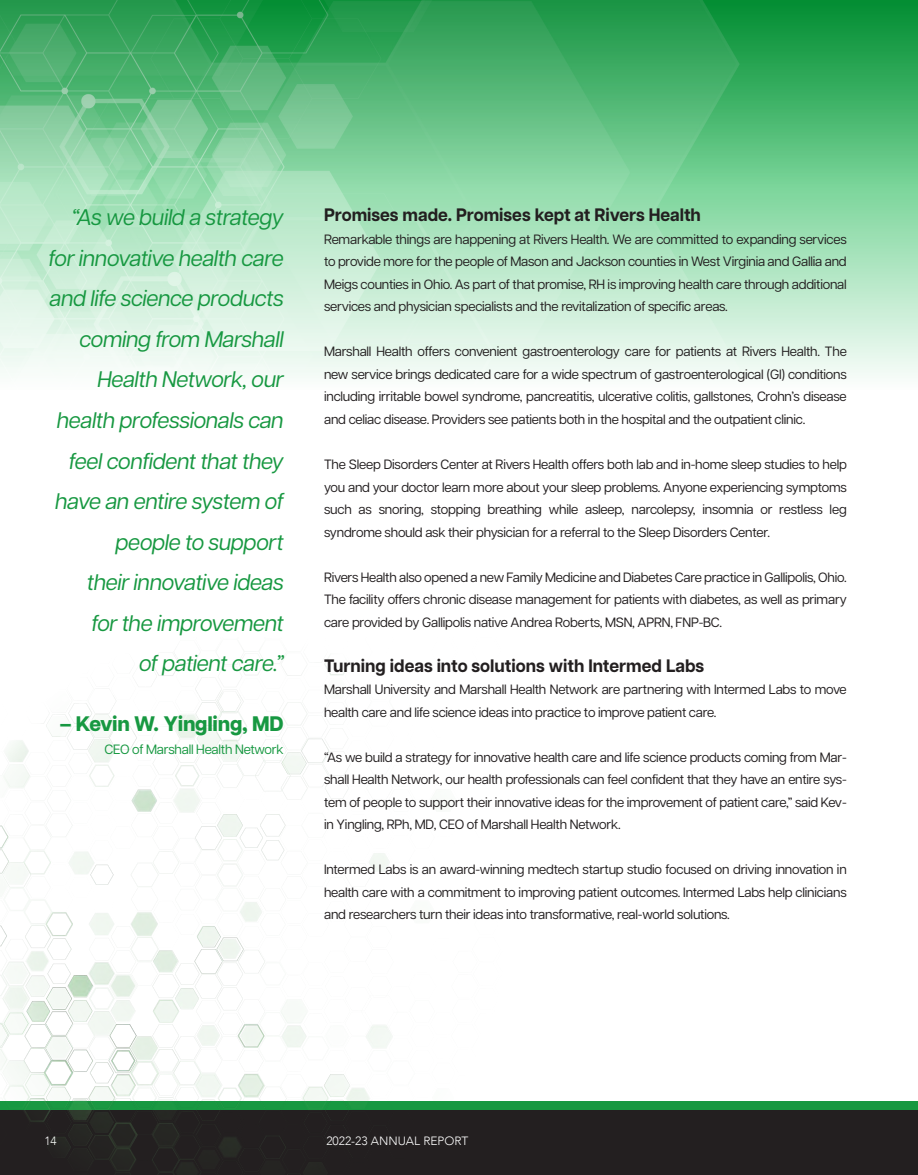
<style>
.page{position:relative;width:918px;height:1175px;background:#fff}
.page>*{position:absolute;margin:0;border:0;box-sizing:border-box;transform-origin:0 0}
.t1{font:italic 22.5px/40.5px "Articulat CF";letter-spacing:-.015em;color:#179841;text-align:right}
.t2{font:800 21px "Articulat CF";letter-spacing:-.015em;color:#179841}
.t3{font:700 18px "Articulat CF";color:#231f20;scale:.96 1}
.t4{font:13.5px/22.5px "Articulat CF";letter-spacing:-.015em;color:#231f20;text-align:justify}
.t5{font:13.5px "Articulat CF";letter-spacing:-.015em;color:#179841}
.t6{font:300 12px "Avenir";color:#fff}
</style>
<div class="page">
<div style="left:0;top:1110px;width:918px;height:64px;background:#231f20"></div>
<div style="left:0;top:1101px;width:918px;height:9px;background:#179841"></div>
<img style="left:0;top:758px;width:392px;height:416px">
<svg style="left:740px;top:188px;width:178px;height:188px;background:#b7e8c8"></svg>
<img style="left:0;top:188px;width:740px;height:570px">
<svg style="left:0;top:0;width:918px;height:188px;background:#53b775"></svg>
<p class="t1" style="left:48px;top:196px;width:237px">“As we build a strategy for innovative health care and life science products coming from Marshall<br>Health Network, our health professionals can feel confident that they have an entire system of people to support</p>
<p class="t1" style="left:87px;top:560px;width:198px">their innovative ideas</p>
<p class="t1" style="left:91px;top:601px;width:194px">for the improvement</p>
<p class="t1" style="left:139px;top:641px;width:146px">of patient care.”</p>
<p class="t2" style="left:60px;top:708px;width:226px">– Kevin W. Yingling, MD</p>
<p class="t5" style="left:105px;top:739px;width:181px">CEO of Marshall Health Network</p>
<p class="t3" style="left:324px;top:202px;width:394px">Promises made. Promises kept at Rivers Health</p>
<p class="t4" style="left:324px;top:227px;width:524px">Remarkable things are happening at Rivers Health. We are committed to expanding services to provide more for the people of Mason and Jackson counties in West Virginia and Gallia and Meigs counties in Ohio. As part of that promise, RH is improving health care through additional services and physician specialists and the revitalization of specific areas.</p>
<p class="t4" style="left:324px;top:339px;width:524px">Marshall Health offers convenient gastroenterology care for patients at Rivers Health. The new service brings dedicated care for a wide spectrum of gastroenterological (GI) conditions including irritable bowel syndrome, pancreatitis, ulcerative colitis, gallstones, Crohn’s disease and celiac disease. Providers see patients both in the hospital and the outpatient clinic.</p>
<p class="t4" style="left:324px;top:452px;width:524px">The Sleep Disorders Center at Rivers Health offers both lab and in-home sleep studies to help you and your doctor learn more about your sleep problems. Anyone experiencing symptoms such as snoring, stopping breathing while asleep, narcolepsy, insomnia or restless leg syndrome should ask their physician for a referral to the Sleep Disorders Center.</p>
<p class="t4" style="left:324px;top:564px;width:524px">Rivers Health also opened a new Family Medicine and Diabetes Care practice in Gallipolis, Ohio.<br>The facility offers chronic disease management for patients with diabetes, as well as primary care provided by Gallipolis native Andrea Roberts, MSN, APRN, FNP-BC.</p>
<p class="t3" style="left:324px;top:652px;width:397px">Turning ideas into solutions with Intermed Labs</p>
<p class="t4" style="left:324px;top:677px;width:524px">Marshall University and Marshall Health Network are partnering with Intermed Labs to move health care and life science ideas into practice to improve patient care.</p>
<p class="t4" style="left:324px;top:744px;width:524px">“As we build a strategy for innovative health care and life science products coming from Mar&shy;shall Health Network, our health professionals can feel confident that they have an entire sys&shy;tem of people to support their innovative ideas for the improvement of patient care,” said Kev&shy;in Yingling, RPh, MD, CEO of Marshall Health Network.</p>
<p class="t4" style="left:324px;top:857px;width:524px">Intermed Labs is an award-winning medtech startup studio focused on driving innovation in health care with a commitment to improving patient outcomes. Intermed Labs help clinicians and researchers turn their ideas into transformative, real-world solutions.</p>
<p class="t6" style="left:44px;top:1133px;width:14px">14</p>
<p class="t6" style="left:326px;top:1133px;width:144px">2022-23 ANNUAL REPORT</p>
</div>
